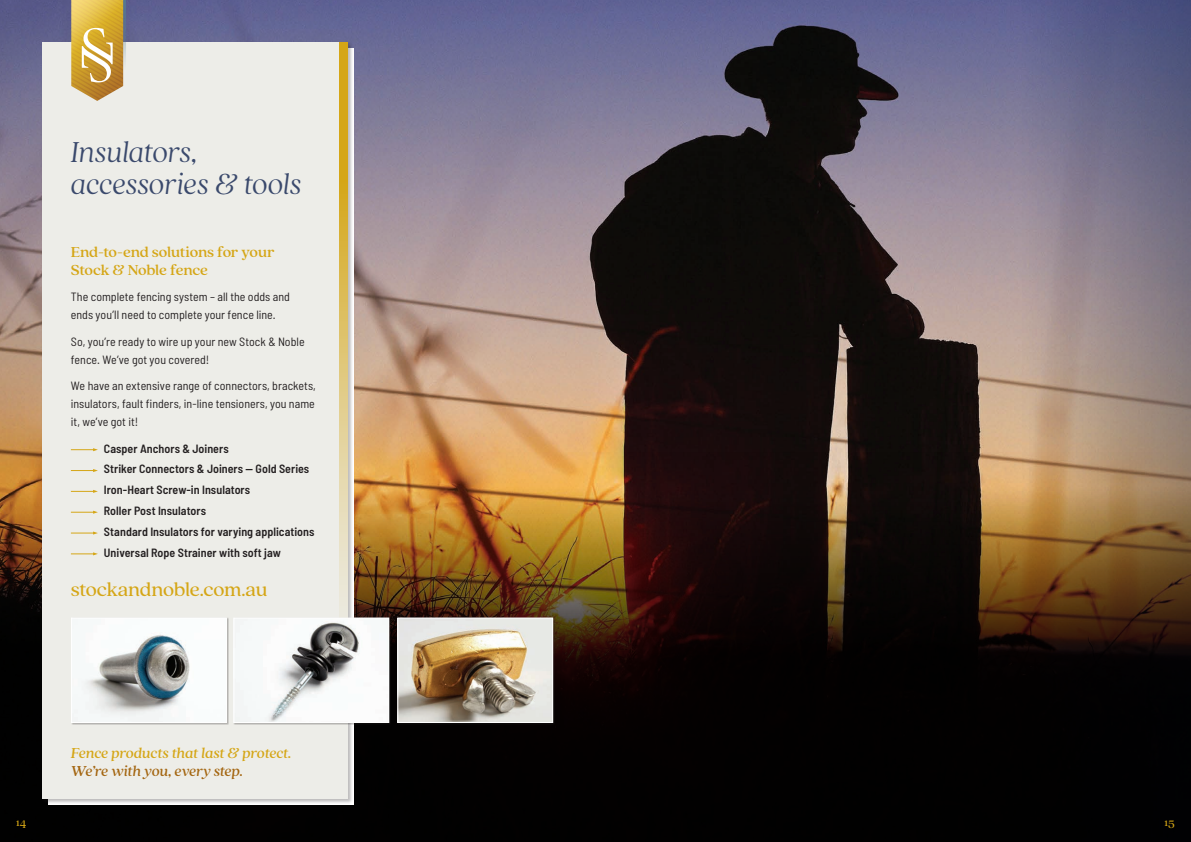
<style>
.page{position:relative;width:1191px;height:842px;background:#fff}
.page>*{position:absolute;margin:0;border:0;box-sizing:border-box;transform-origin:0 0}
.S_N_-_A-Heads{font:italic 300 32px/32px "Quincy CF";letter-spacing:-.005em;color:#3a496c}
.S_N_-_Body_Cody_-_Su{font:21px "Quincy CF Text";letter-spacing:-.015em;color:#d5a616}
.S_N_-_Body_Cody_-_Su-2{font:italic 500 16px/18px "Quincy CF";letter-spacing:-.01em;color:#d5a616}
.S_N_-_Body_Cody_-_Su-3{font:500 16px/18px "Quincy CF";letter-spacing:-.015em;color:#d5a616}
.S_N_-_Body_Copy{font:semi-condensed 12px/18px "Barlow";color:#231f20}
.S_N_-_Body_Copy-2{font:600 semi-condensed 12px "Barlow";letter-spacing:.005em;color:#231f20}
.S_N_-_Body_Cody_-_Su-4{font:12px "Quincy CF Text";color:#d5a616}
.s1{color:#a46611}
</style>
<div class="page">
<img style="left:0;top:0;width:1191px;height:452px">
<img style="left:0;top:452px;width:1191px;height:390px">
<div style="left:41px;top:41px;width:312px;height:764px;background:#231f20;opacity:.3"></div>
<div style="left:43px;top:43px;width:305px;height:756px;background:#edede8"></div>
<svg style="left:71px;top:0;width:55px;height:101px"></svg>
<svg style="left:71px;top:448px;width:27px;height:3px"></svg>
<svg style="left:71px;top:469px;width:27px;height:3px"></svg>
<svg style="left:71px;top:490px;width:27px;height:3px"></svg>
<svg style="left:71px;top:511px;width:27px;height:3px"></svg>
<svg style="left:71px;top:531px;width:27px;height:4px"></svg>
<svg style="left:71px;top:552px;width:27px;height:3px"></svg>
<svg style="left:340px;top:43px;width:8px;height:569px"></svg>
<div style="left:233px;top:617px;width:158px;height:108px;background:#231f20;opacity:.3"></div>
<img style="left:236px;top:620px;width:151px;height:101px">
<div style="left:234px;top:618px;width:155px;height:105px;border:1px solid #fff"></div>
<div style="left:71px;top:617px;width:158px;height:108px;background:#b5b4b1"></div>
<img style="left:73px;top:620px;width:152px;height:101px">
<div style="left:71px;top:618px;width:156px;height:105px;border:1px solid #fff"></div>
<div style="left:397px;top:617px;width:158px;height:108px;background:#231f20;opacity:.3"></div>
<img style="left:399px;top:620px;width:152px;height:101px">
<div style="left:397px;top:618px;width:156px;height:105px;border:1px solid #fff"></div>
<p class="S_N_-_A-Heads" style="left:71px;top:136px;width:232px">Insulators, accessories &amp; tools</p>
<p class="S_N_-_Body_Cody_-_Su-3" style="left:71px;top:243px;width:205px">End-to-end solutions for your<br>Stock &amp; Noble fence</p>
<p class="S_N_-_Body_Copy" style="left:71px;top:287px;width:221px">The complete fencing system – all the odds and ends you’ll need to complete your fence line.</p>
<p class="S_N_-_Body_Copy" style="left:71px;top:332px;width:235px">So, you’re ready to wire up your new Stock &amp; Noble fence. We’ve got you covered!</p>
<p class="S_N_-_Body_Copy" style="left:71px;top:376px;width:246px;text-align:justify">We have an extensive range of connectors, brackets, insulators, fault finders, in-line tensioners, you name it, we’ve got it!</p>
<p class="S_N_-_Body_Copy-2" style="left:104px;top:441px;width:126px">Casper Anchors &amp; Joiners</p>
<p class="S_N_-_Body_Copy-2" style="left:104px;top:462px;width:207px">Striker Connectors &amp; Joiners — Gold Series</p>
<p class="S_N_-_Body_Copy-2" style="left:104px;top:482px;width:148px">Iron-Heart Screw-in Insulators</p>
<p class="S_N_-_Body_Copy-2" style="left:104px;top:503px;width:104px">Roller Post Insulators</p>
<p class="S_N_-_Body_Copy-2" style="left:104px;top:524px;width:212px">Standard Insulators for varying applications</p>
<p class="S_N_-_Body_Copy-2" style="left:104px;top:545px;width:178px">Universal Rope Strainer with soft jaw</p>
<p class="S_N_-_Body_Cody_-_Su" style="left:71px;top:577px;width:198px">stockandnoble.com.au</p>
<p class="S_N_-_Body_Cody_-_Su-2" style="left:71px;top:744px;width:222px">Fence products that last &amp; protect.<br><span class="s1">We’re with you, every step.</span></p>
<p class="S_N_-_Body_Cody_-_Su-4" style="left:16px;top:815px;width:12px">14</p>
<p class="S_N_-_Body_Cody_-_Su-4" style="left:1164px;top:815px;width:12px">15</p>
</div>
